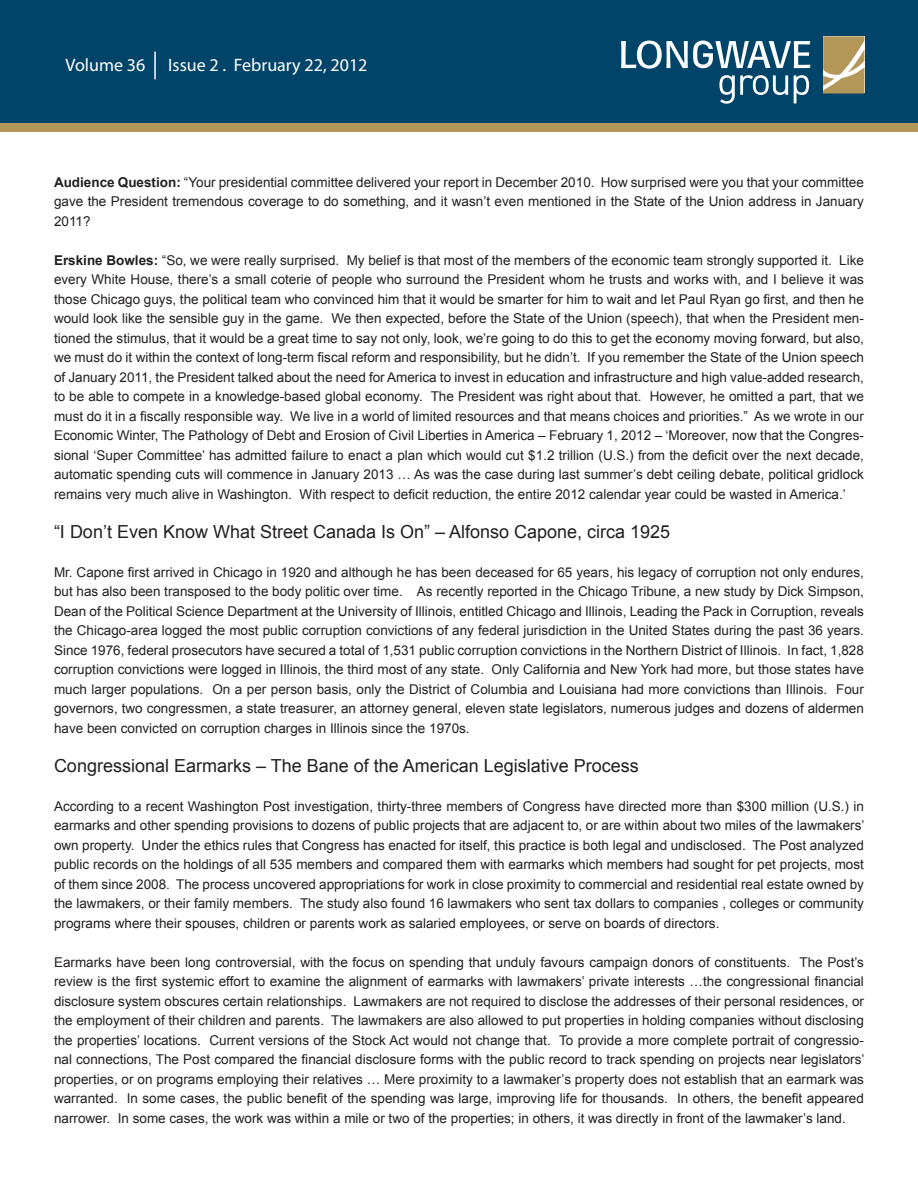
<style>
.page{position:relative;width:918px;height:1188px;background:#fff}
.page>*{position:absolute;margin:0;border:0;box-sizing:border-box;transform-origin:0 0}
.t1{font:18px "Arial";color:#231f20}
.t2{font:18px "Myriad Pro";color:#fff}
.t3{font:13.5px/19.5px "Arial";color:#231f20;text-align:justify}
.s1{font-weight:700}
</style>
<div class="page">
<div style="left:0;top:122px;width:918px;height:10px;background:#b39759"></div>
<div style="left:0;top:0;width:918px;height:123px;background:#00446a"></div>
<hr style="left:154px;top:52px;width:2px;height:27px;background:#fff">
<svg style="left:621px;top:40px;width:189px;height:29px"></svg>
<svg style="left:719px;top:75px;width:69px;height:29px"></svg>
<svg style="left:794px;top:75px;width:15px;height:28px"></svg>
<svg style="left:823px;top:36px;width:41px;height:58px;background:#bfa977"></svg>
<p class="t2" style="left:66px;top:54px;width:81px">Volume 36</p>
<p class="t2" style="left:168px;top:54px;width:201px">Issue 2 . February 22, 2012</p>
<p class="t3" style="left:54px;top:172px;width:811px"><span class="s1">Audience Question:</span> “Your presidential committee delivered your report in December 2010. How surprised were you that your committee gave the President tremendous coverage to do something, and it wasn’t even mentioned in the State of the Union address in January 2011?</p>
<p class="t3" style="left:54px;top:250px;width:811px"><span class="s1">Erskine Bowles:</span> “So, we were really surprised. My belief is that most of the members of the economic team strongly supported it. Like every White House, there’s a small coterie of people who surround the President whom he trusts and works with, and I believe it was those Chicago guys, the political team who convinced him that it would be smarter for him to wait and let Paul Ryan go first, and then he would look like the sensible guy in the game. We then expected, before the State of the Union (speech), that when the President men&shy;tioned the stimulus, that it would be a great time to say not only, look, we’re going to do this to get the economy moving forward, but also, we must do it within the context of long-term fiscal reform and responsibility, but he didn’t. If you remember the State of the Union speech of January 2011, the President talked about the need for America to invest in education and infrastructure and high value-added research, to be able to compete in a knowledge-based global economy. The President was right about that. However, he omitted a part, that we must do it in a fiscally responsible way. We live in a world of limited resources and that means choices and priorities.” As we wrote in our Economic Winter, The Pathology of Debt and Erosion of Civil Liberties in America – February 1, 2012 – ‘Moreover, now that the Congres&shy;sional ‘Super Committee’ has admitted failure to enact a plan which would cut $1.2 trillion (U.S.) from the deficit over the next decade, automatic spending cuts will commence in January 2013 … As was the case during last summer’s debt ceiling debate, political gridlock remains very much alive in Washington. With respect to deficit reduction, the entire 2012 calendar year could be wasted in America.’</p>
<p class="t1" style="left:54px;top:520px;width:618px">“I Don’t Even Know What Street Canada Is On” – Alfonso Capone, circa 1925</p>
<p class="t3" style="left:54px;top:562px;width:811px">Mr. Capone first arrived in Chicago in 1920 and although he has been deceased for 65 years, his legacy of corruption not only endures, but has also been transposed to the body politic over time. As recently reported in the Chicago Tribune, a new study by Dick Simpson, Dean of the Political Science Department at the University of Illinois, entitled Chicago and Illinois, Leading the Pack in Corruption, reveals the Chicago-area logged the most public corruption convictions of any federal jurisdiction in the United States during the past 36 years.<br>Since 1976, federal prosecutors have secured a total of 1,531 public corruption convictions in the Northern District of Illinois. In fact, 1,828 corruption convictions were logged in Illinois, the third most of any state. Only California and New York had more, but those states have much larger populations. On a per person basis, only the District of Columbia and Louisiana had more convictions than Illinois. Four governors, two congressmen, a state treasurer, an attorney general, eleven state legislators, numerous judges and dozens of aldermen have been convicted on corruption charges in Illinois since the 1970s.</p>
<p class="t1" style="left:54px;top:754px;width:586px">Congressional Earmarks – The Bane of the American Legislative Process</p>
<p class="t3" style="left:54px;top:796px;width:812px">According to a recent Washington Post investigation, thirty-three members of Congress have directed more than $300 million (U.S.) in earmarks and other spending provisions to dozens of public projects that are adjacent to, or are within about two miles of the lawmakers’ own property. Under the ethics rules that Congress has enacted for itself, this practice is both legal and undisclosed. The Post analyzed public records on the holdings of all 535 members and compared them with earmarks which members had sought for pet projects, most of them since 2008. The process uncovered appropriations for work in close proximity to commercial and residential real estate owned by the lawmakers, or their family members. The study also found 16 lawmakers who sent tax dollars to companies , colleges or community programs where their spouses, children or parents work as salaried employees, or serve on boards of directors.</p>
<p class="t3" style="left:54px;top:952px;width:812px">Earmarks have been long controversial, with the focus on spending that unduly favours campaign donors of constituents. The Post’s review is the first systemic effort to examine the alignment of earmarks with lawmakers’ private interests …the congressional financial disclosure system obscures certain relationships. Lawmakers are not required to disclose the addresses of their personal residences, or the employment of their children and parents. The lawmakers are also allowed to put properties in holding companies without disclosing the properties’ locations. Current versions of the Stock Act would not change that. To provide a more complete portrait of congressio&shy;nal connections, The Post compared the financial disclosure forms with the public record to track spending on projects near legislators’ properties, or on programs employing their relatives … Mere proximity to a lawmaker’s property does not establish that an earmark was warranted. In some cases, the public benefit of the spending was large, improving life for thousands. In others, the benefit appeared narrower. In some cases, the work was within a mile or two of the properties; in others, it was directly in front of the lawmaker’s land.</p>
</div>
